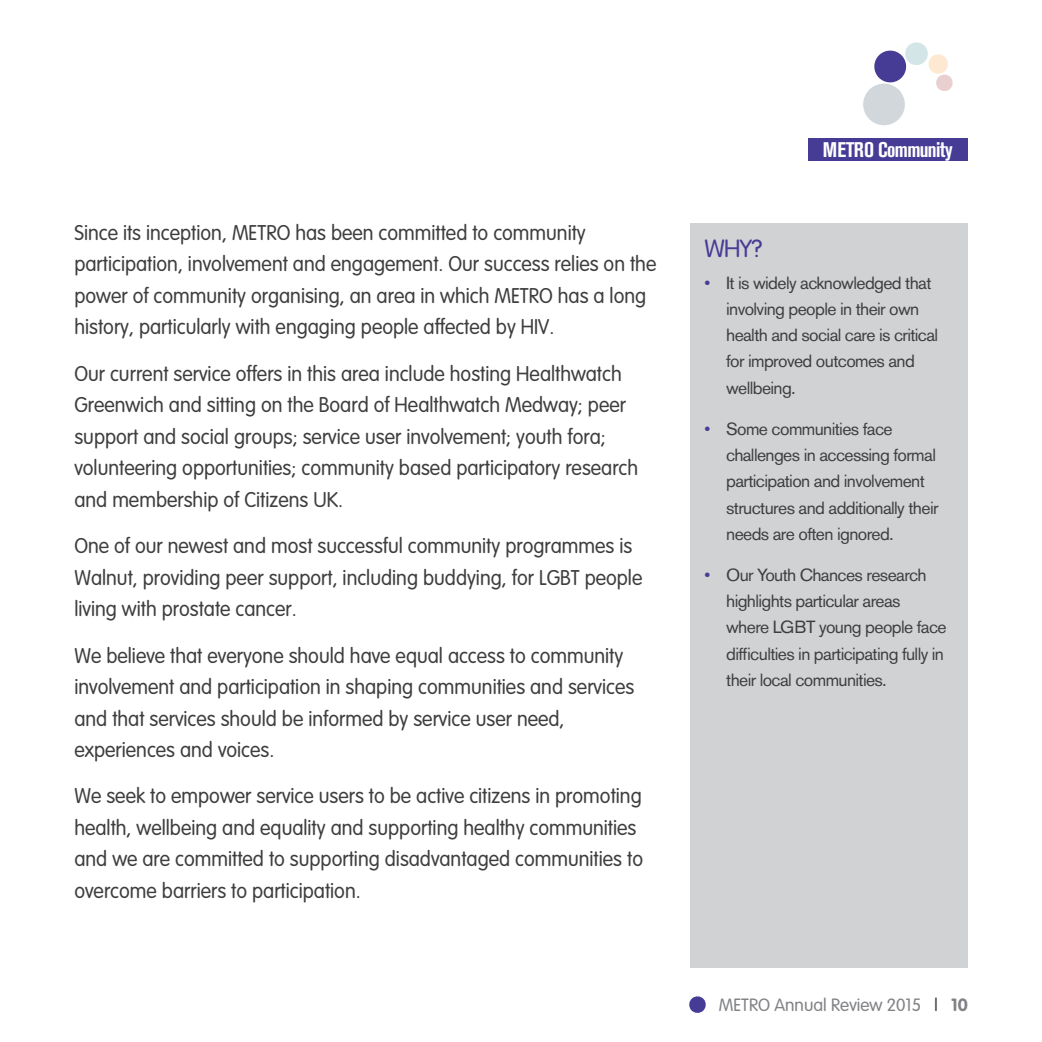
<style>
.page{position:relative;width:1042px;height:1042px;background:#fff}
.page>*{position:absolute;margin:0;border:0;box-sizing:border-box;transform-origin:0 0}
.SUb_head{font:300 24.5px "VAG Rounded";color:#473c95}
.t1{font:300 21px/31.5px "VAG Rounded";color:#3e3e3f;scale:.95 1}
.t2{font:700 condensed 21px "Akzidenz Grotesk BE";letter-spacing:-.03em;color:#fff}
.t3{font:17.5px/26.2px "Akzidenz Grotesk BE";letter-spacing:-.035em;color:#3e3e3f}
.t4{font:300 17.5px "VAG Rounded";color:#808285}
.s1{color:#473c95}
.s2{color:#3e3e3f}
.s3{font-weight:700}
</style>
<div class="page">
<svg style="left:863px;top:42px;width:90px;height:84px"></svg>
<svg style="left:689px;top:996px;width:17px;height:17px"></svg>
<div style="left:690px;top:223px;width:277px;height:744px;background:#d1d2d4"></div>
<div style="left:808px;top:138px;width:159px;height:22px;background:#473c95"></div>
<p class="t1" style="left:74px;top:217px;width:614px">Since its inception, METRO has been committed to community participation, involvement and engagement. Our success relies on the power of community organising, an area in which METRO has a long history, particularly with engaging people affected by HIV.</p>
<p class="t1" style="left:74px;top:357px;width:595px">Our current service offers in this area include hosting Healthwatch Greenwich and sitting on the Board of Healthwatch Medway; peer support and social groups; service user involvement; youth fora; volunteering opportunities; community based participatory research and membership of Citizens UK.</p>
<p class="t1" style="left:74px;top:530px;width:599px">One of our newest and most successful community programmes is<br>Walnut, providing peer support, including buddying, for LGBT people living with prostate cancer.</p>
<p class="t1" style="left:74px;top:639px;width:591px">We believe that everyone should have equal access to community involvement and participation in shaping communities and services and that services should be informed by service user need, experiences and voices.</p>
<p class="t1" style="left:74px;top:780px;width:600px">We seek to empower service users to be active citizens in promoting health, wellbeing and equality and supporting healthy communities and we are committed to supporting disadvantaged communities to overcome barriers to participation.</p>
<p class="t2" style="left:823px;top:138px;width:131px">METRO Community</p>
<p class="SUb_head" style="left:704px;top:235px;width:59px">WHY?</p>
<p class="t3" style="left:726px;top:269px;width:214px;text-indent:-22px"><span class="s1">•</span> It is widely acknowledged that involving people in their own health and social care is critical for improved outcomes and wellbeing.</p>
<p class="t3" style="left:726px;top:415px;width:214px;text-indent:-22px"><span class="s1">•</span> Some communities face challenges in accessing formal participation and involvement structures and additionally their needs are often ignored.</p>
<p class="t3" style="left:726px;top:562px;width:222px;text-indent:-22px"><span class="s1">•</span> Our Youth Chances research highlights particular areas where LGBT young people face difficulties in participating fully in their local communities.</p>
<p class="t4" style="left:719px;top:995px;width:250px">METRO Annual Review 2015 <span class="s2">|</span> <span class="s3">10</span></p>
</div>
